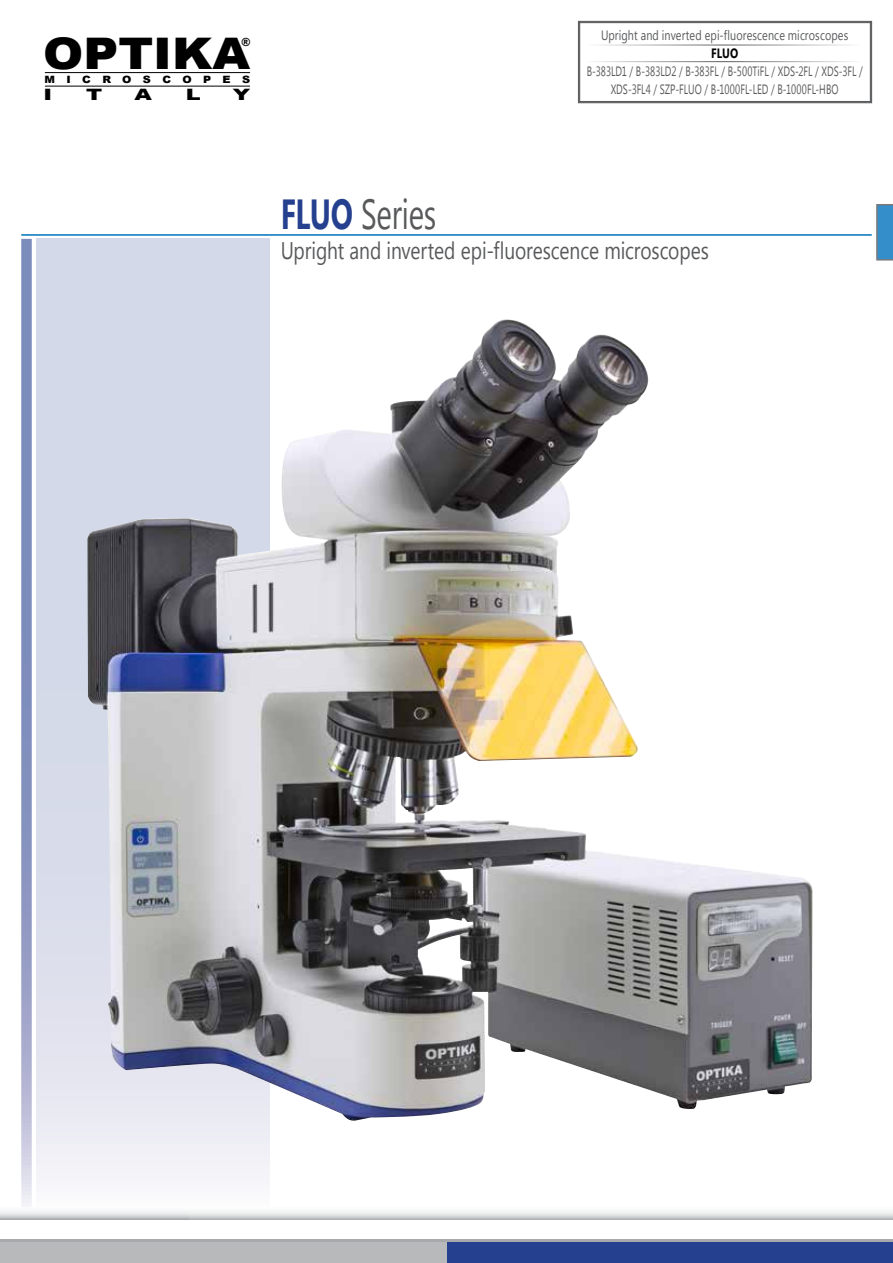
<style>
.page{position:relative;width:893px;height:1263px;background:#fff}
.page>*{position:absolute;margin:0;border:0;box-sizing:border-box;transform-origin:0 0}
.t1{font:900 43.5px "Arial";color:#000;scale:1.11 1}
.t2{font:42px "Segoe UI";letter-spacing:-.005em;color:#58595b;scale:.7 1}
.t3{font:24px "Segoe UI";letter-spacing:-.005em;color:#58595b;scale:.8 1}
.t4{font:900 15.75px "Arial";color:#000;scale:1.43 1}
.t5{font:13.5px/18px "Segoe UI";letter-spacing:.005em;color:#58595b;text-align:center;scale:.7 1}
.t6{font:13.5px "Segoe UI";letter-spacing:.005em;color:#58595b;scale:.8 1}
.t7{font:700 13.5px "Segoe UI";color:#000;scale:.8 1}
.t8{font:900 11.25px "Arial";color:#000}
.t9{font:900 10.05px "Arial";letter-spacing:1.015em;color:#000;scale:1.11 1}
.s1{font-weight:700;color:#25408f}
</style>
<div class="page">
<svg style="left:21px;top:239px;width:11px;height:968px;background:#949ec6"></svg>
<svg style="left:37px;top:239px;width:233px;height:935px;background:#dbdeeb"></svg>
<div style="left:446px;top:1242px;width:447px;height:21px;background:#25408f"></div>
<div style="left:0;top:1242px;width:446px;height:21px;background:#b7b9bb"></div>
<svg style="left:188px;top:1211px;width:705px;height:8px"></svg>
<hr style="left:45px;top:72px;width:205px;height:1px;background:#000">
<hr style="left:45px;top:86px;width:205px;height:1px;background:#000">
<img style="left:87px;top:319px;width:726px;height:802px">
<hr style="left:0;top:1240px;width:893px;height:2px;background:#a7a9ac">
<svg style="left:578px;top:21px;width:294px;height:82px"></svg>
<div style="left:580px;top:23px;width:290px;height:79px;border:1px solid #58595b"></div>
<hr style="left:21px;top:234px;width:851px;height:2px;background:#0072bc">
<svg style="left:876px;top:204px;width:17px;height:57px"></svg>
<hr style="left:585px;top:45px;width:275px;height:1px;background:#fff">
<hr style="left:585px;top:61px;width:275px;height:1px;background:#fff">
<svg style="left:0;top:1211px;width:188px;height:8px"></svg>
<h1 class="t1" style="left:43px;top:22px;width:188px">OPTIKA</h1>
<p class="t9" style="left:45px;top:72px;width:187px">MICROSCOPES</p>
<p class="t8" style="left:241px;top:34px;width:10px">®</p>
<p class="t4" style="left:43px;top:83px;width:8px">I</p>
<p class="t4" style="left:86px;top:83px;width:13px">T</p>
<p class="t4" style="left:135px;top:83px;width:14px">A</p>
<p class="t4" style="left:186px;top:83px;width:12px">L</p>
<p class="t4" style="left:233px;top:83px;width:14px">Y</p>
<p class="t6" style="left:601px;top:26px;width:311px">Upright and inverted epi-fluorescence microscopes</p>
<p class="t7" style="left:711px;top:44px;width:35px">FLUO</p>
<p class="t5" style="left:587px;top:62px;width:396px">B-383LD1 / B-383LD2 / B-383FL / B-500TiFL / XDS-2FL / XDS-3FL /<br>XDS-3FL4 / SZP-FLUO / B-1000FL-LED / B-1000FL-HBO</p>
<h2 class="t2" style="left:281px;top:185px;width:224px"><span class="s1">fluo</span> Series</h2>
<h3 class="t3" style="left:281px;top:234px;width:537px">Upright and inverted epi-fluorescence microscopes</h3>
</div>
